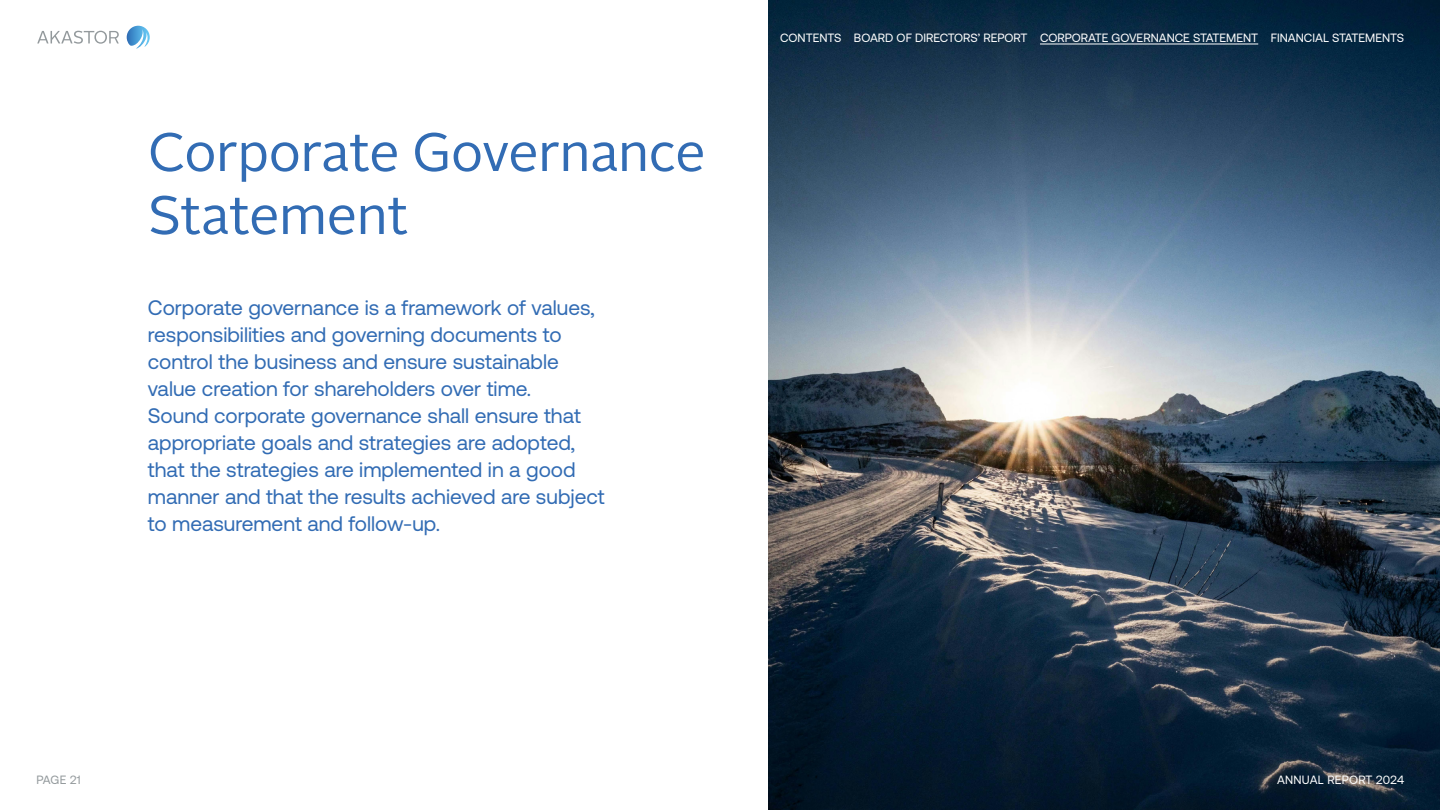
<style>
.page{position:relative;width:1440px;height:810px;background:#fff}
.page>*{position:absolute;margin:0;border:0;box-sizing:border-box;transform-origin:0 0}
.t1{font:54px/63px "Alright Sans";letter-spacing:-.01em;color:#326cb4}
.t2{font:21px/27px "Aeonik";color:#326cb4}
.t3{font:12px "Aeonik";color:#fff}
.t4{font:12px "Aeonik";letter-spacing:.02em;color:#fff}
.t5{font:12px "Aeonik";color:#93999c}
</style>
<div class="page">
<svg style="left:127px;top:26px;width:23px;height:23px"></svg>
<svg style="left:37px;top:31px;width:82px;height:13px"></svg>
<img style="left:768px;top:0;width:672px;height:810px">
<hr style="left:1040px;top:44px;width:218px;height:1px;background:#fff">
<h1 class="t1" style="left:148px;top:122px;width:559px">Corporate Governance<br>Statement</h1>
<p class="t2" style="left:148px;top:294px;width:459px">Corporate governance is a framework of values, responsibilities and governing documents to control the business and ensure sustainable value creation for shareholders over time.<br>Sound corporate governance shall ensure that appropriate goals and strategies are adopted, that the strategies are implemented in a good manner and that the results achieved are subject to measurement and follow-up.</p>
<p class="t3" style="left:780px;top:31px;width:625px">CONTENTS BOARD OF DIRECTORS’ REPORT CORPORATE GOVERNANCE STATEMENT FINANCIAL STATEMENTS</p>
<p class="t5" style="left:36px;top:774px;width:46px">PAGE 21</p>
<p class="t4" style="left:1277px;top:774px;width:128px">ANNUAL REPORT 2024</p>
</div>
